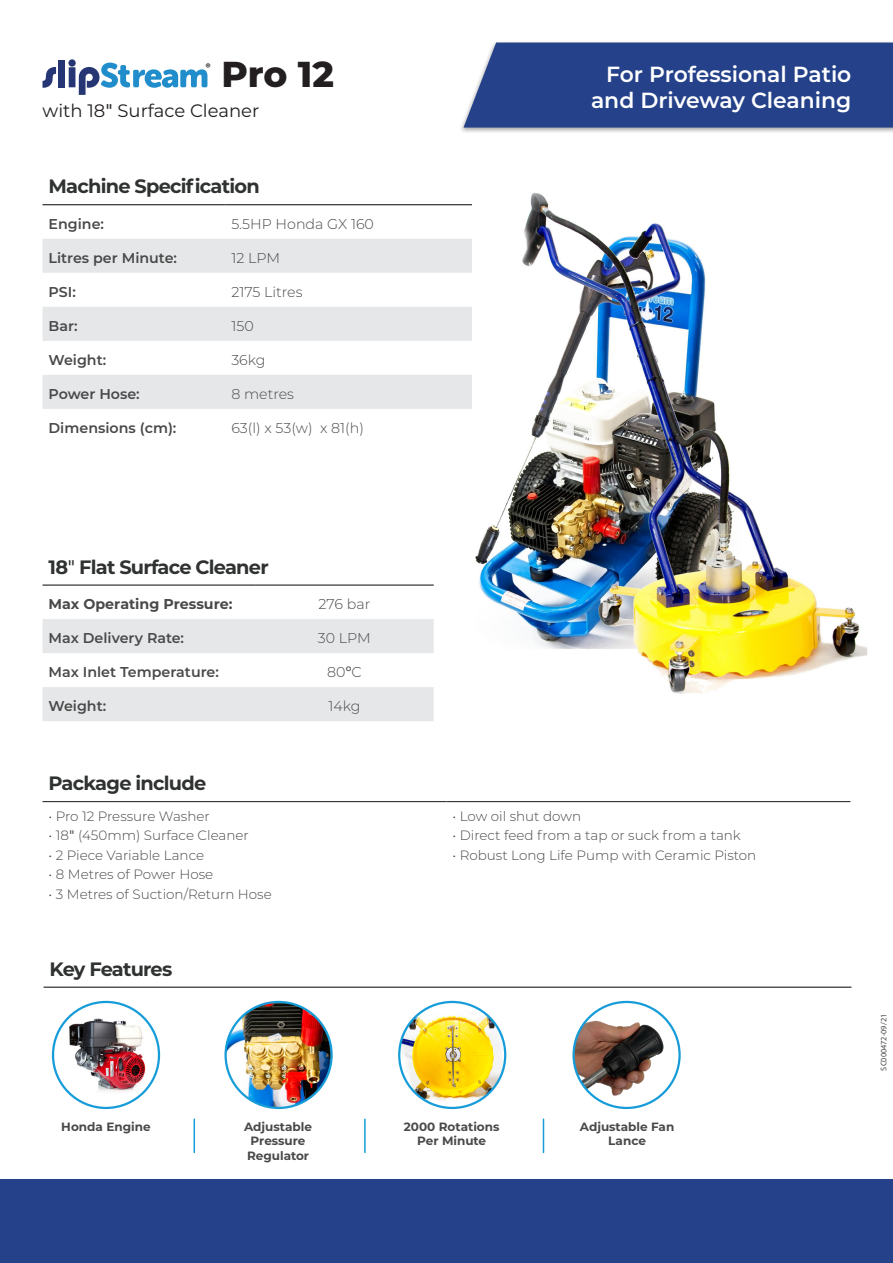
<style>
.page{position:relative;width:893px;height:1263px;background:#fff}
.page>*{position:absolute;margin:0;border:0;box-sizing:border-box;transform-origin:0 0}
.t1{font:800 36px "Montserrat";color:#231f20}
.t2{font:600 21.9px/26.2px "Montserrat";color:#fff;text-align:right}
.t3{font:700 19.35px "Montserrat";letter-spacing:-.04em;color:#303232}
.t4{font:18px "Montserrat";color:#231f20}
.t5{font:600 14.25px "Montserrat";color:#484948}
.t6{font:300 14.25px "Montserrat";color:#484948}
.t7{font:700 14.25px "Montserrat";color:#484948}
.t8{font:300 13.5px "Montserrat";color:#484948}
.t9{font:12.75px "Myriad Pro";color:#010101}
.t10{font:700 12px/14.4px "Montserrat";color:#484948;text-align:center}
.t11{font:8.25px "Myriad Pro";color:#484948}
.s1{font-family:"URWDIN"}
.s2{font-family:"URWDIN";font-weight:400}
</style>
<div class="page">
<img style="left:226px;top:1002px;width:106px;height:106px;border-radius:53px">
<div style="left:224px;top:1001px;width:109px;height:108px;border:2px solid #169cd8;border-radius:50%"></div>
<hr style="left:44px;top:987px;width:807px;height:1px;background:#231f20">
<img style="left:453px;top:192px;width:414px;height:502px">
<div style="left:0;top:1179px;width:893px;height:84px;background:#244189"></div>
<div style="left:459px;top:40px;width:434px;height:94px;background:#231f20;opacity:.4"></div>
<div style="left:463px;top:43px;width:430px;height:85px;background:#244189"></div>
<img style="left:61px;top:1010px;width:90px;height:90px">
<div style="left:52px;top:1001px;width:108px;height:108px;border:2px solid #169cd8;border-radius:50%"></div>
<img style="left:575px;top:1002px;width:101px;height:106px">
<div style="left:572px;top:1001px;width:109px;height:108px;border:2px solid #169cd8;border-radius:50%"></div>
<img style="left:399px;top:1009px;width:106px;height:92px">
<div style="left:398px;top:1001px;width:108px;height:108px;border:2px solid #169cd8;border-radius:50%"></div>
<hr style="left:194px;top:1119px;width:1px;height:33px;background:#169cd8">
<hr style="left:364px;top:1119px;width:2px;height:33px;background:#169cd8">
<hr style="left:543px;top:1119px;width:1px;height:33px;background:#169cd8">
<svg style="left:43px;top:67px;width:13px;height:21px"></svg>
<div style="left:58px;top:60px;width:7px;height:27px;background:#263574"></div>
<svg style="left:68px;top:59px;width:139px;height:36px"></svg>
<svg style="left:43px;top:619px;width:391px;height:102px"></svg>
<hr style="left:43px;top:584px;width:212px;height:2px;background:#231f20">
<hr style="left:255px;top:584px;width:179px;height:2px;background:#231f20">
<svg style="left:43px;top:239px;width:429px;height:170px;fill:#e6e7e9"></svg>
<hr style="left:43px;top:204px;width:182px;height:1px;background:#231f20">
<hr style="left:225px;top:204px;width:247px;height:1px;background:#231f20">
<hr style="left:43px;top:801px;width:403px;height:1px;background:#303232">
<hr style="left:446px;top:801px;width:404px;height:1px;background:#303232">
<p class="t9" style="left:205px;top:60px;width:7px">®</p>
<p class="t1" style="left:221px;top:48px;width:114px">Pro 12</p>
<p class="t4" style="left:43px;top:99px;width:218px">with 18<span class="s1">"</span> Surface Cleaner</p>
<p class="t3" style="left:49px;top:172px;width:213px">Machine Specification</p>
<p class="t5" style="left:49px;top:213px;width:57px">Engine:</p>
<p class="t6" style="left:231px;top:214px;width:144px">5.5HP Honda GX 160</p>
<p class="t5" style="left:49px;top:247px;width:130px">Litres per Minute:</p>
<p class="t6" style="left:231px;top:248px;width:50px">12 LPM</p>
<p class="t5" style="left:49px;top:281px;width:29px">PSI:</p>
<p class="t6" style="left:231px;top:282px;width:73px">2175 Litres</p>
<p class="t5" style="left:49px;top:315px;width:31px">Bar:</p>
<p class="t6" style="left:231px;top:316px;width:24px">150</p>
<p class="t5" style="left:49px;top:350px;width:59px">Weight:</p>
<p class="t6" style="left:231px;top:350px;width:36px">36kg</p>
<p class="t5" style="left:49px;top:384px;width:93px">Power Hose:</p>
<p class="t6" style="left:231px;top:384px;width:64px">8 metres</p>
<p class="t5" style="left:49px;top:418px;width:129px">Dimensions (cm):</p>
<p class="t6" style="left:231px;top:418px;width:134px">63(l) x 53(w) x 81(h)</p>
<p class="t2" style="left:591px;top:60px;width:262px">For Professional Patio and Driveway Cleaning</p>
<p class="t3" style="left:49px;top:553px;width:222px">18<span class="s2">"</span> Flat Surface Cleaner</p>
<p class="t7" style="left:49px;top:594px;width:185px">Max Operating Pressure:</p>
<p class="t6" style="left:319px;top:594px;width:53px">276 bar</p>
<p class="t5" style="left:49px;top:628px;width:137px">Max Delivery Rate:</p>
<p class="t6" style="left:318px;top:628px;width:54px">30 LPM</p>
<p class="t5" style="left:49px;top:662px;width:172px">Max Inlet Temperature:</p>
<p class="t6" style="left:327px;top:662px;width:36px">80<span class="s2">°</span>C</p>
<p class="t5" style="left:49px;top:696px;width:59px">Weight:</p>
<p class="t6" style="left:328px;top:696px;width:34px">14kg</p>
<p class="t3" style="left:49px;top:769px;width:159px">Package include</p>
<p class="t8" style="left:49px;top:807px;width:163px">• Pro 12 Pressure Washer</p>
<p class="t8" style="left:49px;top:826px;width:202px">• 18<span class="s2">"</span> (450mm) Surface Cleaner</p>
<p class="t8" style="left:49px;top:846px;width:157px">• 2 Piece Variable Lance</p>
<p class="t8" style="left:49px;top:865px;width:166px">• 8 Metres of Power Hose</p>
<p class="t8" style="left:49px;top:885px;width:225px">• 3 Metres of Suction/Return Hose</p>
<p class="t3" style="left:50px;top:955px;width:124px">Key Features</p>
<p class="t8" style="left:452px;top:807px;width:130px">• Low oil shut down</p>
<p class="t8" style="left:452px;top:826px;width:290px">• Direct feed from a tap or suck from a tank</p>
<p class="t8" style="left:452px;top:846px;width:305px">• Robust Long Life Pump with Ceramic Piston</p>
<p class="t10" style="left:61px;top:1119px;width:91px">Honda Engine</p>
<p class="t10" style="left:244px;top:1119px;width:69px;text-align:left">Adjustable<br>Pressure<br>Regulator</p>
<p class="t10" style="left:404px;top:1119px;width:97px">2000 Rotations<br>Per Minute</p>
<p class="t10" style="left:580px;top:1119px;width:96px">Adjustable Fan<br>Lance</p>
<p class="t11" style="left:879px;top:1070px;width:58px;rotate:-90deg">SC000472-09/21</p>
</div>
